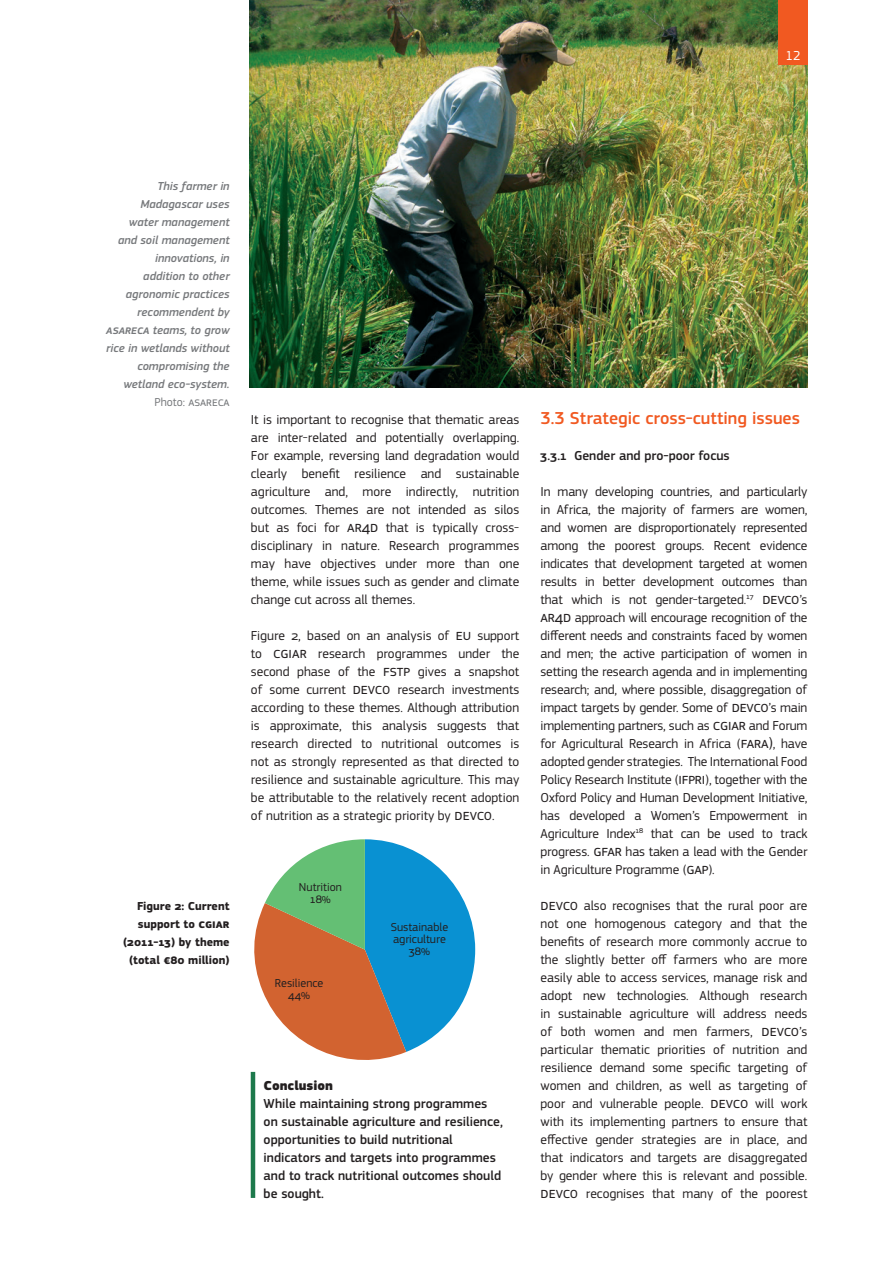
<style>
.page{position:relative;width:893px;height:1263px;background:#fff}
.page>*{position:absolute;margin:0;border:0;box-sizing:border-box;transform-origin:0 0}
.t1{font:500 18px "EC Square Sans Pro";color:#f15921}
.t2{font:15.75px "EC Square Sans Pro";color:#231f20}
.t3{font:13.5px/18px "EC Square Sans Pro";color:#231f20;text-align:justify}
.t4{font:500 13.5px/18px "EC Square Sans Pro";color:#231f20}
.t5{font:900 13.5px "EC Square Sans Pro Extra";color:#231f20}
.t6{font:13.5px "EC Square Sans Pro";color:#fff}
.t7{font:12.75px "EC Square Sans Pro";color:#76787b}
.t8{font:italic 500 12px/18px "EC Square Sans Pro";color:#76787b;text-align:right}
.t9{font:700 12px "EC Square Sans Pro";color:#231f20}
.t10{font:12px/12px "EC Square Sans Pro";color:#231f20;text-align:center}
.s1{font-size:12.75px}
.s2{font-size:12px}
.s3{font-size:15.75px}
.s4{font-size:13.5px}
</style>
<div class="page">
<img style="left:250px;top:0;width:558px;height:388px">
<svg style="left:251px;top:839px;width:224px;height:233px"></svg>
<hr style="left:251px;top:1072px;width:4px;height:126px;background:#1d794c">
<div style="left:778px;top:0;width:30px;height:65px;background:#f15921"></div>
<p class="t6" style="left:785px;top:47px;width:17px">12</p>
<p class="t8" style="left:106px;top:177px;width:125px">This farmer in<br>Madagascar uses<br>water management<br>and soil management innovations, in<br>addition to other agronomic practices recommendent by<br><span class="s1">ASARECA</span> teams, to grow rice in wetlands without compromising the wetland eco-system.</p>
<p class="t7" style="left:155px;top:394px;width:53px"><span class="s2">Photo:</span> ASARECA</p>
<p class="t3" style="left:251px;top:410px;width:270px">It is important to recognise that thematic areas are inter-related and potentially overlapping.<br>For example, reversing land degradation would clearly benefit resilience and sustainable agriculture and, more indirectly, nutrition outcomes. Themes are not intended as silos but as foci for <span class="s3">AR4D</span> that is typically cross&shy;disciplinary in nature. Research programmes may have objectives under more than one theme, while issues such as gender and climate change cut across all themes.</p>
<p class="t3" style="left:251px;top:626px;width:270px">Figure 2, based on an analysis of <span class="s3">EU</span> support</p>
<p class="t2" style="left:251px;top:643px;width:45px"><span class="s4">to</span> CGIAR</p>
<p class="t3" style="left:251px;top:644px;width:270px;text-indent:67px">research programmes under the second phase of the <span class="s3">FSTP</span> gives a snapshot of some current <span class="s3">DEVCO</span> research investments according to these themes. Although attribution is approximate, this analysis suggests that research directed to nutritional outcomes is not as strongly represented as that directed to resilience and sustainable agriculture. This may be attributable to the relatively recent adoption of nutrition as a strategic priority by <span class="s3">DEVCO</span> .</p>
<p class="t9" style="left:137px;top:899px;width:94px">Figure 2: Current</p>
<p class="t9" style="left:138px;top:917px;width:86px">support to <span class="s1">cgiar</span></p>
<p class="t9" style="left:123px;top:935px;width:108px">(2011-13) by theme</p>
<p class="t9" style="left:129px;top:953px;width:102px">(total €80 million)</p>
<p class="t10" style="left:299px;top:881px;width:44px">Nutrition<br>18%</p>
<p class="t10" style="left:275px;top:977px;width:50px">Resilience<br>44%</p>
<p class="t10" style="left:391px;top:921px;width:59px">Sustainable agriculture<br>38%</p>
<p class="t5" style="left:264px;top:1077px;width:71px">Conclusion</p>
<p class="t4" style="left:264px;top:1095px;width:241px">While maintaining strong programmes on sustainable agriculture and resilience, opportunities to build nutritional indicators and targets into programmes and to track nutritional outcomes should be sought.</p>
<h1 class="t1" style="left:540px;top:407px;width:261px">3.3 Strategic cross-cutting issues</h1>
<p class="t4" style="left:540px;top:447px;width:191px">3.3.1 Gender and pro-poor focus</p>
<p class="t3" style="left:540px;top:482px;width:268px">In many developing countries, and particularly in Africa, the majority of farmers are women, and women are disproportionately represented among the poorest groups. Recent evidence indicates that development targeted at women results in better development outcomes than that which is not gender-targeted.<sup>17</sup> <span class="s3">DEVCO</span>’s <span class="s3">AR4D</span> approach will encourage recognition of the different needs and constraints faced by women and men; the active participation of women in setting the research agenda and in implementing research; and, where possible, disaggregation of impact targets by gender. Some of <span class="s3">DEVCO</span>’s main implementing partners, such as <span class="s3">CGIAR</span> and Forum for Agricultural Research in Africa (<span class="s3">FARA)</span>, have adopted gender strategies. The International Food Policy Research Institute (<span class="s3">IFPRI</span> ), together with the Oxford Policy and Human Development Initiative, has developed a Women’s Empowerment in Agriculture Index<sup>18</sup> that can be used to track progress. <span class="s3">GFAR</span> has taken a lead with the Gender in Agriculture Programme (<span class="s3">GAP</span>).</p>
<p class="t3" style="left:540px;top:896px;width:268px"><span class="s3">DEVCO</span> also recognises that the rural poor are not one homogenous category and that the benefits of research more commonly accrue to the slightly better off farmers who are more easily able to access services, manage risk and adopt new technologies. Although research in sustainable agriculture will address needs of both women and men farmers, <span class="s3">DEVCO</span>’s particular thematic priorities of nutrition and resilience demand some specific targeting of women and children, as well as targeting of poor and vulnerable people. <span class="s3">DEVCO</span> will work with its implementing partners to ensure that effective gender strategies are in place, and that indicators and targets are disaggregated by gender where this is relevant and possible.<br><span class="s3">DEVCO</span> recognises that many of the poorest</p>
</div>
